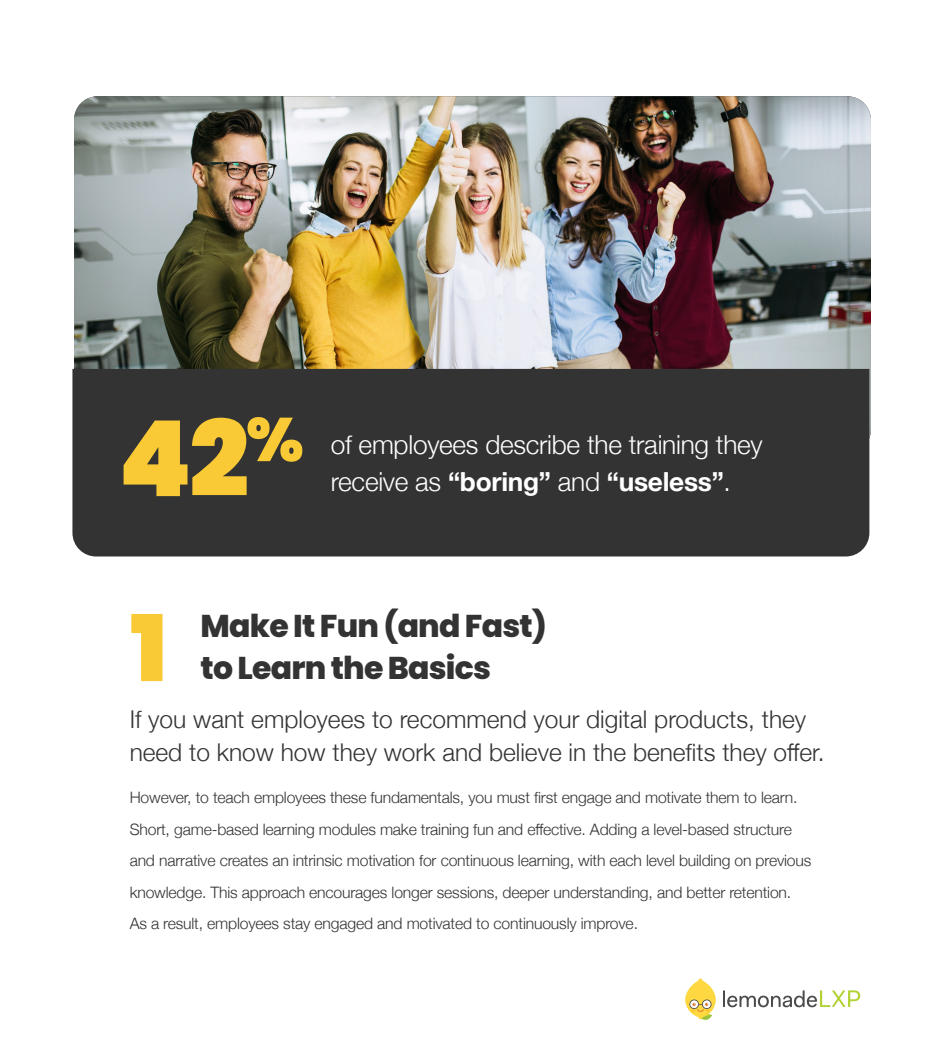
<style>
.page{position:relative;width:945px;height:1050px;background:#fff}
.page>*{position:absolute;margin:0;border:0;box-sizing:border-box;transform-origin:0 0}
.Main_Body{font:900 105px "Poppins";color:#f9ca35}
.Main_Body-2{font:900 91.88px "Poppins";color:#f9ca35}
.Main_Body-3{font:900 61.25px "Poppins";color:#f9ca35}
.t1{font:800 31.5px/42px "Poppins";letter-spacing:-.025em;color:#333}
.Main_Body-4{font:300 26.25px "Helvetica Neue";letter-spacing:-.01em;color:#fff}
.Main_Body-5{font:700 26.25px "Helvetica Neue";letter-spacing:-.01em;color:#fff}
.Main_Body-6{font:300 24.5px/33.2px "Helvetica Neue";color:#333}
.Main_Body-7{font:300 15.75px/31.5px "Helvetica Neue";letter-spacing:-.01em;color:#333}
.s1{font-weight:300}
</style>
<div class="page">
<svg style="left:685px;top:979px;width:31px;height:41px"></svg>
<svg style="left:723px;top:990px;width:137px;height:17px"></svg>
<img style="left:74px;top:96px;width:797px;height:355px">
<div style="left:72px;top:369px;width:797px;height:188px;background:#333"></div>
<p class="Main_Body-3" style="left:246px;top:404px;width:59px">%</p>
<p class="Main_Body" style="left:118px;top:398px;width:132px">42</p>
<p class="Main_Body-4" style="left:331px;top:423px;width:433px">of employees describe the training they</p>
<p class="Main_Body-5" style="left:331px;top:461px;width:402px"><span class="s1">receive as</span> “boring” <span class="s1">and</span> “useless”<span class="s1">.</span></p>
<h3 class="t1" style="left:201px;top:605px;width:348px">Make It Fun (and Fast) to Learn the Basics</h3>
<p class="Main_Body-6" style="left:130px;top:701px;width:696px">If you want employees to recommend your digital products, they need to know how they work and believe in the benefits they offer.</p>
<p class="Main_Body-7" style="left:130px;top:781px;width:683px">However, to teach employees these fundamentals, you must first engage and motivate them to learn.<br>Short, game-based learning modules make training fun and effective. Adding a level-based structure and narrative creates an intrinsic motivation for continuous learning, with each level building on previous knowledge. This approach encourages longer sessions, deeper understanding, and better retention.<br>As a result, employees stay engaged and motivated to continuously improve.</p>
<p class="Main_Body-2" style="left:130px;top:596px;width:38px">1</p>
</div>
